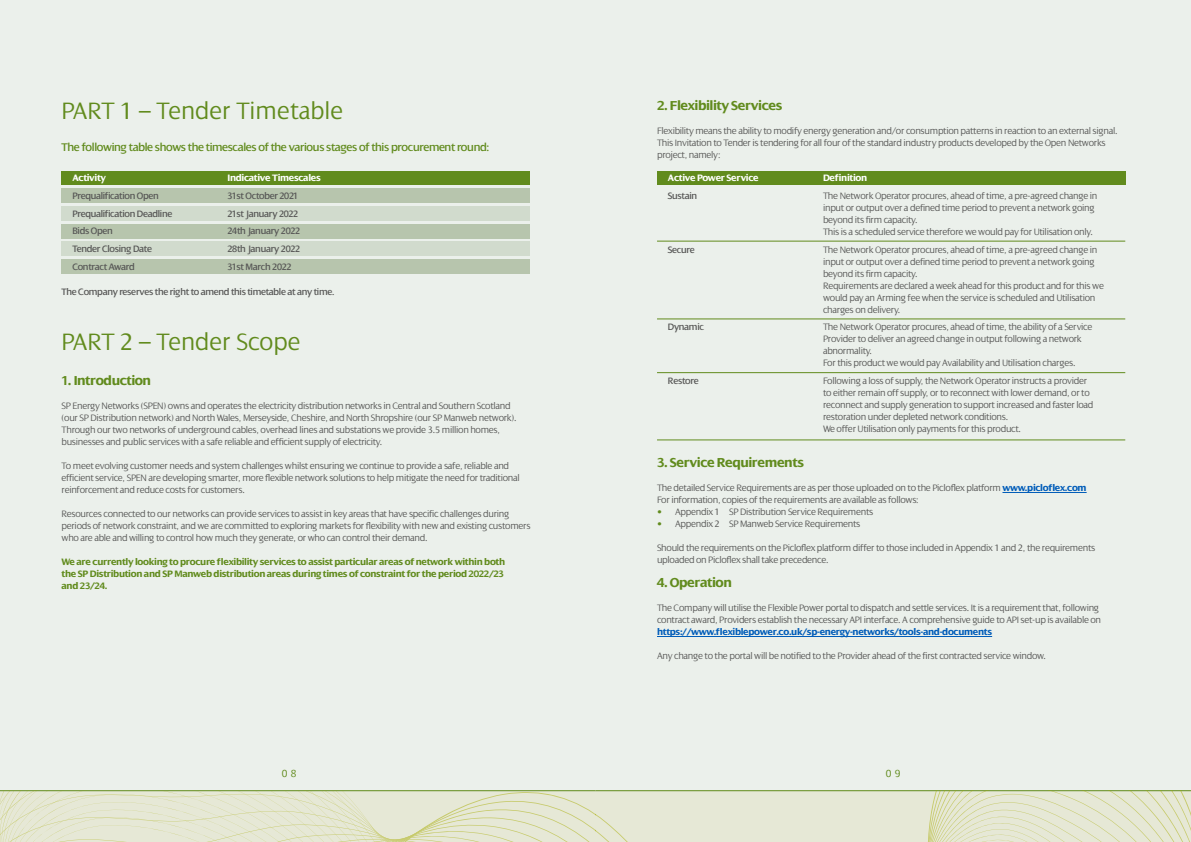
<style>
.page{position:relative;width:1191px;height:842px;background:#fff}
.page>*{position:absolute;margin:0;border:0;box-sizing:border-box;transform-origin:0 0}
.t1{font:300 25.5px "Dialog";color:#618b1d}
.t2{font:700 14px "Dialog";letter-spacing:-.03em;color:#618b1d}
.t3{font:12px "Dialog";letter-spacing:-.03em;color:#618b1d}
.t4{font:300 11px "Dialog";color:#618b1d}
.t5{font:300 10px/12px "Dialog";letter-spacing:-.03em;color:#575756}
.t6{font:10px/17.7px "Dialog";letter-spacing:-.03em;color:#575756}
.t7{font:700 10px/12px "Dialog";letter-spacing:-.03em;color:#618b1d}
.t8{font:700 10px "Dialog";letter-spacing:-.03em;color:#005cb9}
.t9{font:700 10px "Dialog";letter-spacing:-.03em;color:#fff}
.s1{font-weight:700;color:#005cb9}
.s2{color:#618b1d}
</style>
<div class="page">
<div style="left:0;top:0;width:595px;height:790px;background:#ebf0eb"></div>
<div style="left:595px;top:0;width:596px;height:790px;background:#ebf0eb"></div>
<hr style="left:1002px;top:492px;width:84px;height:1px;background:#005cb9">
<hr style="left:657px;top:636px;width:335px;height:1px;background:#005cb9">
<svg style="left:0;top:790px;width:1191px;height:52px;background:#e1e4cd"></svg>
<div style="left:62px;top:171px;width:468px;height:14px;background:#618b1d"></div>
<div style="left:62px;top:188px;width:468px;height:15px;background:#b7c5ad"></div>
<div style="left:62px;top:206px;width:468px;height:15px;background:#d1dbcd"></div>
<div style="left:62px;top:224px;width:468px;height:14px;background:#b7c5ad"></div>
<div style="left:62px;top:241px;width:468px;height:15px;background:#d1dbcd"></div>
<div style="left:62px;top:259px;width:468px;height:15px;background:#b7c5ad"></div>
<div style="left:657px;top:171px;width:468px;height:14px;background:#618b1d"></div>
<hr style="left:657px;top:241px;width:468px;height:1px;background:#618b1d">
<hr style="left:657px;top:319px;width:468px;height:1px;background:#618b1d">
<hr style="left:657px;top:372px;width:468px;height:1px;background:#618b1d">
<hr style="left:657px;top:440px;width:468px;height:1px;background:#618b1d">
<h1 class="t1" style="left:62px;top:97px;width:283px">PART 1 – Tender Timetable</h1>
<p class="t3" style="left:62px;top:141px;width:429px">The following table shows the timescales of the various stages of this procurement round:</p>
<p class="t9" style="left:72px;top:173px;width:35px">Activity</p>
<p class="t6" style="left:72px;top:187px;width:102px">Prequalification Open<br>Prequalification Deadline<br>Bids Open<br>Tender Closing Date<br>Contract Award</p>
<p class="t9" style="left:227px;top:173px;width:95px">Indicative Timescales</p>
<p class="t6" style="left:227px;top:187px;width:74px">31st October 2021<br>21st January 2022<br>24th January 2022<br>28th January 2022<br>31st March 2022</p>
<p class="t6" style="left:62px;top:283px;width:274px">The Company reserves the right to amend this timetable at any time.</p>
<h1 class="t1" style="left:62px;top:328px;width:240px">PART 2 – Tender Scope</h1>
<h2 class="t2" style="left:62px;top:373px;width:91px">1. Introduction</h2>
<p class="t5" style="left:62px;top:400px;width:457px">SP Energy Networks (SPEN) owns and operates the electricity distribution networks in Central and Southern Scotland (our SP Distribution network) and North Wales, Merseyside, Cheshire, and North Shropshire (our SP Manweb network).<br>Through our two networks of underground cables, overhead lines and substations we provide 3.5 million homes, businesses and public services with a safe reliable and efficient supply of electricity.</p>
<p class="t5" style="left:62px;top:460px;width:460px">To meet evolving customer needs and system challenges whilst ensuring we continue to provide a safe, reliable and efficient service, SPEN are developing smarter, more flexible network solutions to help mitigate the need for traditional reinforcement and reduce costs for customers.</p>
<p class="t5" style="left:62px;top:508px;width:470px">Resources connected to our networks can provide services to assist in key areas that have specific challenges during periods of network constraint, and we are committed to exploring markets for flexibility with new and existing customers who are able and willing to control how much they generate, or who can control their demand.</p>
<p class="t7" style="left:62px;top:556px;width:445px">We are currently looking to procure flexibility services to assist particular areas of network within both the SP Distribution and SP Manweb distribution areas during times of constraint for the period 2022/23 and 23/24.</p>
<h2 class="t2" style="left:657px;top:98px;width:127px">2. Flexibility Services</h2>
<p class="t5" style="left:657px;top:125px;width:462px">Flexibility means the ability to modify energy generation and/or consumption patterns in reaction to an external signal.<br>This Invitation to Tender is tendering for all four of the standard industry products developed by the Open Networks project, namely:</p>
<p class="t9" style="left:668px;top:173px;width:92px">Active Power Service</p>
<p class="t6" style="left:668px;top:187px;width:31px">Sustain</p>
<p class="t6" style="left:668px;top:241px;width:29px">Secure</p>
<p class="t6" style="left:668px;top:318px;width:38px">Dynamic</p>
<p class="t6" style="left:668px;top:372px;width:32px">Restore</p>
<p class="t9" style="left:823px;top:173px;width:46px">Definition</p>
<p class="t5" style="left:823px;top:190px;width:276px">The Network Operator procures, ahead of time, a pre-agreed change in input or output over a defined time period to prevent a network going beyond its firm capacity.<br>This is a scheduled service therefore we would pay for Utilisation only.</p>
<p class="t5" style="left:823px;top:243px;width:282px">The Network Operator procures, ahead of time, a pre-agreed change in input or output over a defined time period to prevent a network going beyond its firm capacity.<br>Requirements are declared a week ahead for this product and for this we would pay an Arming fee when the service is scheduled and Utilisation charges on delivery.</p>
<p class="t5" style="left:823px;top:321px;width:271px">The Network Operator procures, ahead of time, the ability of a Service Provider to deliver an agreed change in output following a network abnormality.<br>For this product we would pay Availability and Utilisation charges.</p>
<p class="t5" style="left:823px;top:375px;width:272px">Following a loss of supply, the Network Operator instructs a provider to either remain off supply, or to reconnect with lower demand, or to reconnect and supply generation to support increased and faster load restoration under depleted network conditions.<br>We offer Utilisation only payments for this product.</p>
<h2 class="t2" style="left:657px;top:455px;width:148px">3. Service Requirements</h2>
<p class="t5" style="left:657px;top:482px;width:431px">The detailed Service Requirements are as per those uploaded on to the Picloflex platform <span class="s1">www.picloflex.com<br></span>For information, copies of the requirements are available as follows:</p>
<p class="t5" style="left:657px;top:506px;width:218px"><span class="s2">•</span> Appendix 1 SP Distribution Service Requirements</p>
<p class="t5" style="left:657px;top:518px;width:205px"><span class="s2">•</span> Appendix 2 SP Manweb Service Requirements</p>
<p class="t5" style="left:657px;top:542px;width:440px">Should the requirements on the Picloflex platform differ to those included in Appendix 1 and 2, the requirements uploaded on Picloflex shall take precedence.</p>
<h2 class="t2" style="left:657px;top:575px;width:76px">4. Operation</h2>
<p class="t5" style="left:657px;top:602px;width:445px">The Company will utilise the Flexible Power portal to dispatch and settle services. It is a requirement that, following contract award, Providers establish the necessary API interface. A comprehensive guide to API set-up is available on</p>
<p class="t8" style="left:657px;top:626px;width:336px">https://www.flexiblepower.co.uk/sp-energy-networks/tools-and-documents</p>
<p class="t5" style="left:657px;top:650px;width:390px">Any change to the portal will be notified to the Provider ahead of the first contracted service window.</p>
<p class="t4" style="left:282px;top:767px;width:16px">0 8</p>
<p class="t4" style="left:885px;top:767px;width:16px">0 9</p>
</div>
